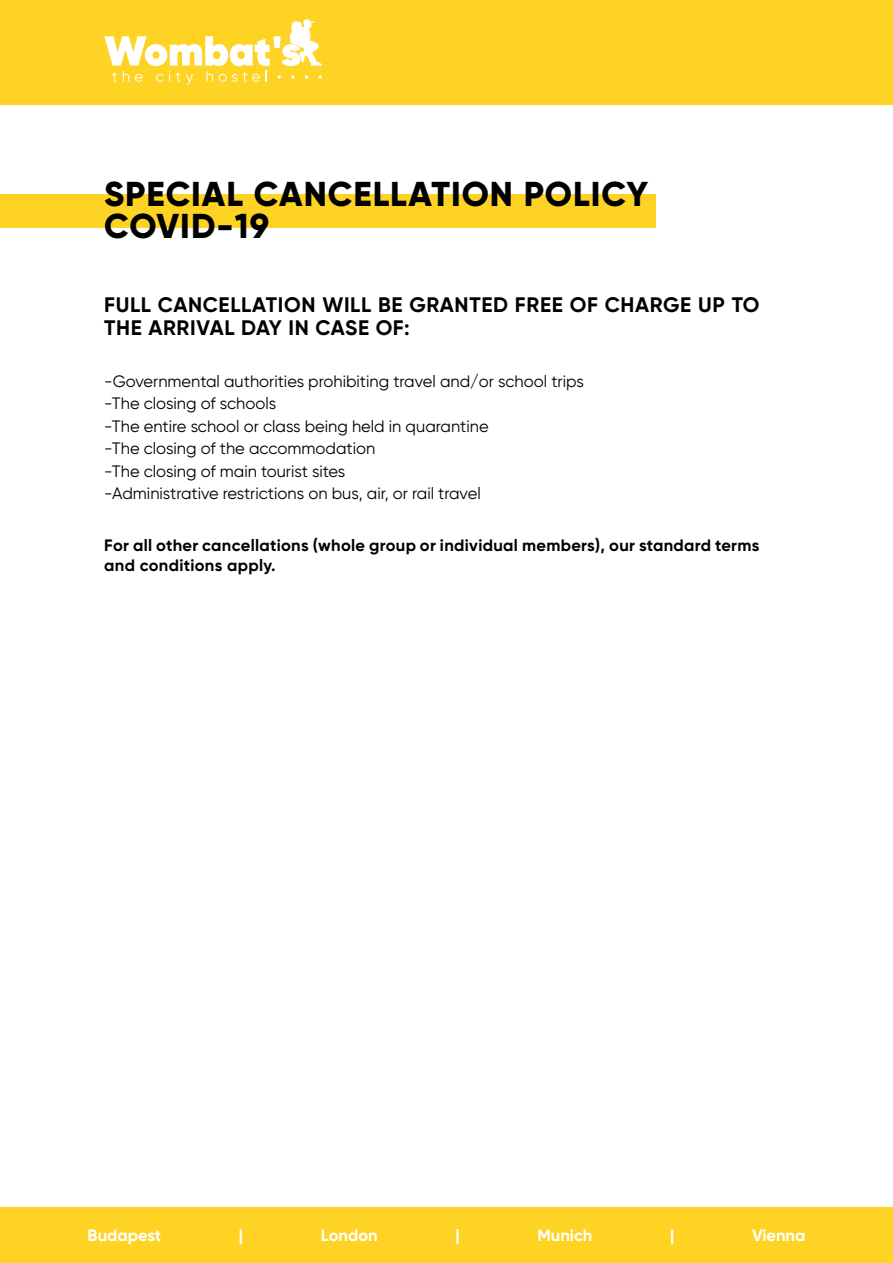
<style>
.page{position:relative;width:893px;height:1263px;background:#fff}
.page>*{position:absolute;margin:0;border:0;box-sizing:border-box;transform-origin:0 0}
.t1{font:800 34.5px/31.5px "Gilroy";letter-spacing:.03em;color:#000}
.t2{font:700 21px/22.5px "Gilroy";letter-spacing:.03em;color:#000}
.t3{font:16.5px/22.5px "Gilroy";color:#000}
.t4{font:700 16.5px/19.8px "Gilroy";letter-spacing:.02em;color:#000}
.t5{font:700 16.5px "Gilroy";color:#fff}
</style>
<div class="page">
<div style="left:0;top:195px;width:655px;height:33px;background:#ffd324"></div>
<div style="left:0;top:0;width:893px;height:104px;background:#ffd324"></div>
<svg style="left:104px;top:19px;width:218px;height:66px"></svg>
<div style="left:0;top:1208px;width:893px;height:55px;background:#ffd324"></div>
<h1 class="t1" style="left:104px;top:178px;width:545px">SPECIAL CANCELLATION POLICY<br>COVID-19</h1>
<p class="t2" style="left:104px;top:294px;width:657px">FULL CANCELLATION WILL BE GRANTED FREE OF CHARGE UP TO<br>THE ARRIVAL DAY IN CASE OF:</p>
<p class="t3" style="left:104px;top:370px;width:481px">-Governmental authorities prohibiting travel and/or school trips -The closing of schools<br>-The entire school or class being held in quarantine<br>-The closing of the accommodation<br>-The closing of main tourist sites<br>-Administrative restrictions on bus, air, or rail travel</p>
<p class="t4" style="left:104px;top:535px;width:657px">For all other cancellations (whole group or individual members), our standard terms and conditions apply.</p>
<p class="t5" style="left:88px;top:1225px;width:75px">Budapest</p>
<p class="t5" style="left:239px;top:1225px;width:6px">|</p>
<p class="t5" style="left:321px;top:1225px;width:58px">London</p>
<p class="t5" style="left:455px;top:1225px;width:6px">|</p>
<p class="t5" style="left:537px;top:1225px;width:56px">Munich</p>
<p class="t5" style="left:670px;top:1225px;width:6px">|</p>
<p class="t5" style="left:752px;top:1225px;width:55px">Vienna</p>
</div>
